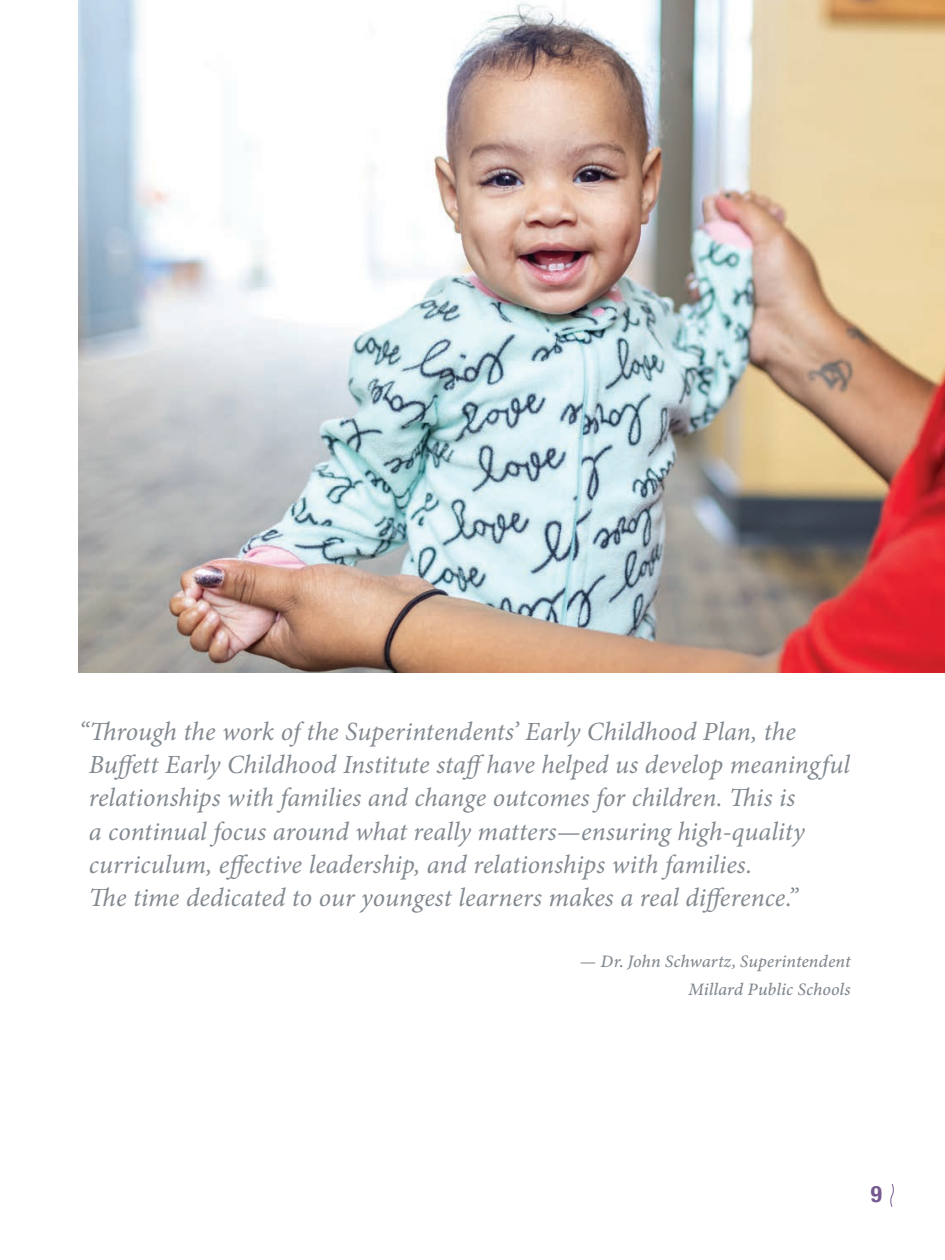
<style>
.page{position:relative;width:945px;height:1260px;background:#fff}
.page>*{position:absolute;margin:0;border:0;box-sizing:border-box;transform-origin:0 0}
.t1{font:italic 26.25px/33.2px "Minion Pro";color:#828990}
.t2{font:700 condensed 22.75px "Helvetica Neue";color:#755990}
.t3{font:italic 17.5px/28px "Minion Variable Concept";color:#828990;text-align:right}
</style>
<div class="page">
<svg style="left:890px;top:1184px;width:4px;height:23px"></svg>
<img style="left:79px;top:0;width:866px;height:673px">
<p class="t1" style="left:89px;top:715px;width:763px;text-indent:-10px">“Through the work of the Superintendents’ Early Childhood Plan, the Buffett Early Childhood Institute staffhave helped us develop meaningful relationships with families and change outcomes for children. This is<br>a continual focus around what really matters—ensuring high-quality curriculum, effective leadership, and relationships with families.<br>The time dedicated to our youngest learners makes a real difference.”</p>
<p class="t3" style="left:580px;top:948px;width:272px">— Dr. John Schwartz, Superintendent<br>Millard Public Schools</p>
<p class="t2" style="left:871px;top:1175px;width:13px">9</p>
</div>
